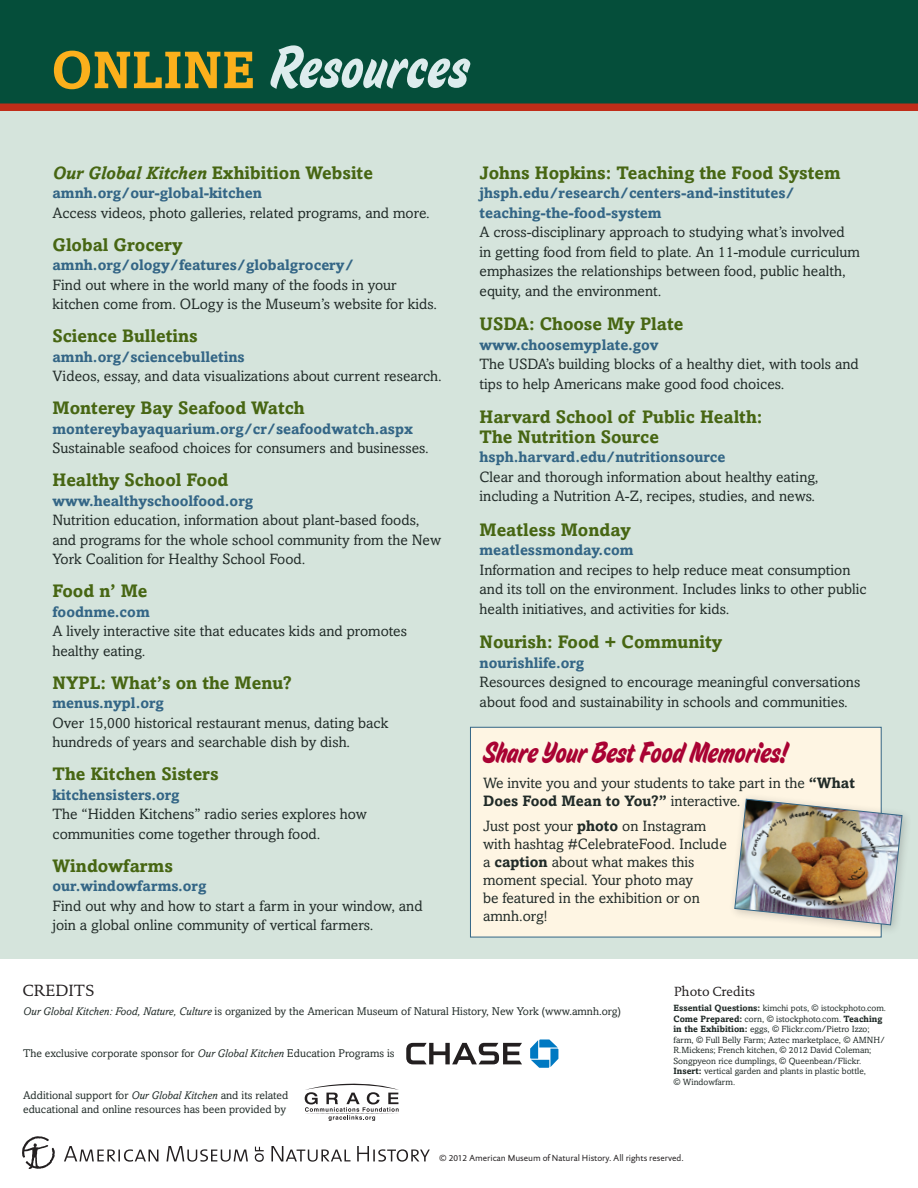
<style>
.page{position:relative;width:918px;height:1188px;background:#fff}
.page>*{position:absolute;margin:0;border:0;box-sizing:border-box;transform-origin:0 0}
.t1{font:57px "House Movements Sign";letter-spacing:.02em;color:#ddeced}
.t2{font:28.5px "House Movements Sign";color:#a90233}
.t3{font:700 18px/19.5px "Amasis";color:#476613}
.t4{font:16.5px "DTL Documenta";color:#231f20}
.t5{font:15px/19.5px "Amasis MT Pro";color:#212b28}
.t6{font:700 15px/19.5px "Amasis";color:#346686}
.t7{font:700 15px "Amasis";color:#212b28}
.t8{font:13.5px "DTL Documenta";color:#231f20}
.t9{font:11.25px/13.5px "Amasis MT Pro";color:#212b28}
.t10{font:9px/10.5px "Amasis MT Pro";color:#212b28}
.t11{font:9px "DTL Documenta Sans ST";color:#231f20}
.s1{font-family:"Amasis";font-weight:700;font-size:52.5px;color:#fbb01c}
.s2{font-style:italic}
.s3{font-family:"Amasis";font-weight:700}
.s4{font-family:"Amasis MT Pro";font-weight:400}
.s5{font-family:"Myriad Pro"}
</style>
<div class="page">
<div style="left:0;top:101px;width:918px;height:858px;background:#d5e4dc"></div>
<div style="left:0;top:0;width:918px;height:106px;background:#054e3a"></div>
<div style="left:0;top:104px;width:918px;height:7px;background:#c02d19"></div>
<svg style="left:22px;top:1136px;width:408px;height:33px"></svg>
<svg style="left:530px;top:1039px;width:28px;height:29px"></svg>
<svg style="left:406px;top:1043px;width:116px;height:21px"></svg>
<svg style="left:305px;top:1084px;width:94px;height:37px"></svg>
<div style="left:470px;top:727px;width:412px;height:210px;background:#fef5e3;border:1px solid #346686"></div>
<div style="left:728px;top:793px;width:184px;height:142px;background:#231f20;opacity:.22"></div>
<img style="left:734px;top:798px;width:169px;height:128px">
<h1 class="t1" style="left:51px;top:33px;width:419px"><span class="s1">ONLINE</span> Resources</h1>
<p class="t3" style="left:52px;top:163px;width:322px"><span class="s2">Our Global Kitchen</span> Exhibition Website</p>
<p class="t6" style="left:52px;top:183px;width:211px">amnh.org/our-global-kitchen</p>
<p class="t5" style="left:52px;top:203px;width:379px">Access videos, photo galleries, related programs, and more.</p>
<p class="t3" style="left:52px;top:235px;width:132px">Global Grocery</p>
<p class="t6" style="left:52px;top:255px;width:303px">amnh.org/ology/features/globalgrocery/</p>
<p class="t5" style="left:52px;top:275px;width:386px">Find out where in the world many of the foods in your kitchen come from. OLogy is the Museum’s website for kids.</p>
<p class="t3" style="left:52px;top:326px;width:147px">Science Bulletins</p>
<p class="t6" style="left:52px;top:347px;width:194px">amnh.org/sciencebulletins</p>
<p class="t5" style="left:52px;top:367px;width:391px">Videos, essay, and data visualizations about current research.</p>
<p class="t3" style="left:52px;top:398px;width:254px">Monterey Bay Seafood Watch</p>
<p class="t6" style="left:52px;top:419px;width:362px">montereybayaquarium.org/cr/seafoodwatch.aspx</p>
<p class="t5" style="left:52px;top:439px;width:378px">Sustainable seafood choices for consumers and businesses.</p>
<p class="t3" style="left:52px;top:470px;width:177px">Healthy School Food</p>
<p class="t6" style="left:52px;top:491px;width:202px">www.healthyschoolfood.org</p>
<p class="t5" style="left:52px;top:511px;width:390px">Nutrition education, information about plant-based foods, and programs for the whole school community from the New<br>York Coalition for Healthy School Food.</p>
<p class="t3" style="left:52px;top:581px;width:97px">Food n’ Me</p>
<p class="t6" style="left:52px;top:602px;width:99px">foodnme.com</p>
<p class="t5" style="left:52px;top:622px;width:356px">A lively interactive site that educates kids and promotes healthy eating.</p>
<p class="t3" style="left:52px;top:673px;width:241px">NYPL: What’s on the Menu?</p>
<p class="t6" style="left:52px;top:693px;width:113px">menus.nypl.org</p>
<p class="t5" style="left:52px;top:713px;width:338px">Over 15,000 historical restaurant menus, dating back hundreds of years and searchable dish by dish.</p>
<p class="t3" style="left:52px;top:764px;width:168px">The Kitchen Sisters</p>
<p class="t6" style="left:52px;top:785px;width:129px">kitchensisters.org</p>
<p class="t5" style="left:52px;top:805px;width:316px">The “Hidden Kitchens” radio series explores how communities come together through food.</p>
<p class="t3" style="left:52px;top:856px;width:122px">Windowfarms</p>
<p class="t6" style="left:52px;top:876px;width:155px">our.windowfarms.org</p>
<p class="t5" style="left:52px;top:896px;width:372px">Find out why and how to start a farm in your window, and join a global online community of vertical farmers.</p>
<p class="t3" style="left:480px;top:163px;width:363px">Johns Hopkins: Teaching the Food System</p>
<p class="t6" style="left:480px;top:183px;width:317px">jhsph.edu/research/centers-and-institutes/ teaching-the-food-system</p>
<p class="t5" style="left:480px;top:223px;width:382px">A cross-disciplinary approach to studying what’s involved in getting food from field to plate. An 11-module curriculum emphasizes the relationships between food, public health, equity, and the environment.</p>
<p class="t3" style="left:480px;top:314px;width:205px">USDA: Choose My Plate</p>
<p class="t6" style="left:480px;top:335px;width:180px">www.choosemyplate.gov</p>
<p class="t5" style="left:480px;top:355px;width:381px">The USDA’s building blocks of a healthy diet, with tools and tips to help Americans make good food choices.</p>
<p class="t3" style="left:480px;top:407px;width:285px">Harvard School of Public Health:<br>The Nutrition Source</p>
<p class="t6" style="left:480px;top:447px;width:248px">hsph.harvard.edu/nutritionsource</p>
<p class="t5" style="left:480px;top:467px;width:341px">Clear and thorough information about healthy eating, including a Nutrition A-Z, recipes, studies, and news.</p>
<p class="t3" style="left:480px;top:520px;width:153px">Meatless Monday</p>
<p class="t6" style="left:480px;top:540px;width:155px">meatlessmonday.com</p>
<p class="t5" style="left:480px;top:560px;width:389px">Information and recipes to help reduce meat consumption and its toll on the environment. Includes links to other public health initiatives, and activities for kids.</p>
<p class="t3" style="left:480px;top:632px;width:244px">Nourish: Food + Community</p>
<p class="t6" style="left:480px;top:653px;width:106px">nourishlife.org</p>
<p class="t5" style="left:480px;top:673px;width:382px">Resources designed to encourage meaningful conversations about food and sustainability in schools and communities.</p>
<h2 class="t2" style="left:483px;top:735px;width:306px">Share Your Best Food Memories!</h2>
<p class="t5" style="left:483px;top:773px;width:373px">We invite you and your students to take part in the <span class="s3">“What</span></p>
<p class="t7" style="left:483px;top:791px;width:259px">Does Food Mean to You?” <span class="s4">interactive.</span></p>
<p class="t5" style="left:483px;top:817px;width:245px;line-height:18px">Just post your <span class="s3">photo</span> on Instagram with hashtag #CelebrateFood. Include a <span class="s3">caption</span> about what makes this moment special. Your photo may<br>be featured in the exhibition or on amnh.org!</p>
<p class="t4" style="left:23px;top:981px;width:73px">CREDITS</p>
<p class="t8" style="left:674px;top:984px;width:82px">Photo Credits</p>
<p class="t10" style="left:674px;top:1003px;width:214px"><span class="s3">Essential Questions:</span> kimchi pots, © istockphoto.com.<br><span class="s3">Come Prepared:</span> corn, © istockphoto.com. <span class="s3">Teaching in the Exhibition:</span> eggs, © Flickr.com/Pietro Izzo; farm, © Full Belly Farm; Aztec marketplace, © AMNH/ R.Mickens; French kitchen, © 2012 David Coleman; Songpyeon rice dumplings, © Queenbean/Flickr.<br><span class="s3">Insert:</span> vertical garden and plants in plastic bottle,<br>© Windowfarm.</p>
<p class="t9" style="left:23px;top:1005px;width:599px"><span class="s2">Our Global Kitchen: Food, Nature, Culture</span> is organized by the American Museum of Natural History, New York (www.amnh.org)</p>
<p class="t9" style="left:23px;top:1047px;width:373px">The exclusive corporate sponsor for <span class="s2">Our Global Kitchen</span> Education Programs is</p>
<p class="t9" style="left:23px;top:1089px;width:267px">Additional support for <span class="s2">Our Global Kitchen</span> and its related educational and online resources has been provided by</p>
<p class="t11" style="left:439px;top:1152px;width:246px">© <span class="s5">2012</span> American Museum of Natural History. All rights reserved.</p>
</div>
